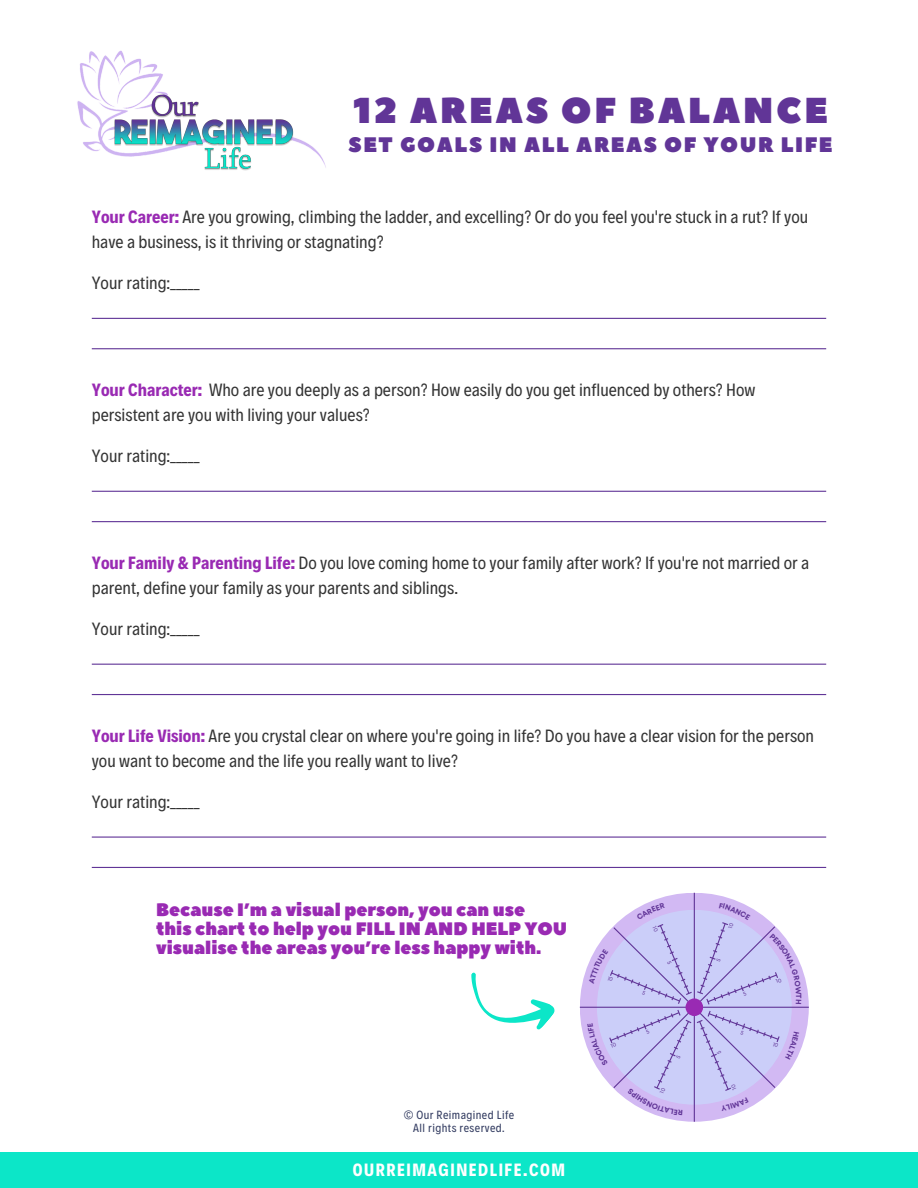
<style>
.page{position:relative;width:918px;height:1188px;background:#fff}
.page>*{position:absolute;margin:0;border:0;box-sizing:border-box;transform-origin:0 0}
.t1{font:36px "Peace Sans";letter-spacing:.075em;color:#613597}
.t2{font:21px "Peace Sans";letter-spacing:.075em;color:#613597}
.t3{font:18px/25px "Decalotype";color:#343434}
.t4{font:18px/19.2px "Peace Sans";color:#992ab3}
.t5{font:700 18px "Decalotype";letter-spacing:.085em;color:#fff}
.t6{font:12px/13px "Decalotype";letter-spacing:.035em;color:#323b60;text-align:center}
.s1{font-weight:700;color:#992ab3}
</style>
<div class="page">
<div style="left:0;top:1152px;width:918px;height:36px;background:#0ce6c8"></div>
<img style="left:77px;top:50px;width:249px;height:121px">
<hr style="left:92px;top:664px;width:734px;height:1px;background:#613597">
<hr style="left:92px;top:694px;width:734px;height:1px;background:#613597">
<hr style="left:92px;top:491px;width:734px;height:1px;background:#613597">
<hr style="left:92px;top:521px;width:734px;height:1px;background:#613597">
<hr style="left:92px;top:837px;width:734px;height:1px;background:#613597">
<hr style="left:92px;top:867px;width:734px;height:1px;background:#613597">
<hr style="left:92px;top:318px;width:734px;height:1px;background:#613597">
<hr style="left:92px;top:348px;width:734px;height:1px;background:#613597">
<div style="left:580px;top:893px;width:229px;height:229px;background:#d2b9f3;border-radius:50%"></div>
<hr style="left:694px;top:893px;width:1px;height:229px;background:#613597">
<hr style="left:580px;top:1007px;width:229px;height:1px;background:#613597">
<svg style="left:471px;top:972px;width:84px;height:58px"></svg>
<svg style="left:587px;top:902px;width:215px;height:213px"></svg>
<h4 class="t1" style="left:353px;top:87px;width:476px">12 AREAS OF BALANCE</h4>
<h4 class="t2" style="left:349px;top:130px;width:485px">SET GOALS IN ALL AREAS OF YOUR LIFE</h4>
<h4 class="t3" style="left:92px;top:203px;width:718px"><span class="s1">Your Career:</span> Are you growing, climbing the ladder, and excelling? Or do you feel you're stuck in a rut? If you have a business, is it thriving or stagnating?</h4>
<h4 class="t3" style="left:92px;top:269px;width:109px">Your rating:_____</h4>
<h4 class="t3" style="left:92px;top:376px;width:665px"><span class="s1">Your Character:</span> Who are you deeply as a person? How easily do you get influenced by others? How</h4>
<h4 class="t3" style="left:92px;top:401px;width:279px">persistent are you with living your values?</h4>
<h4 class="t3" style="left:92px;top:442px;width:109px">Your rating:_____</h4>
<h4 class="t3" style="left:92px;top:549px;width:719px"><span class="s1">Your Family &amp; Parenting Life:</span> Do you love coming home to your family after work? If you're not married or a parent, define your family as your parents and siblings.</h4>
<h4 class="t3" style="left:92px;top:615px;width:109px">Your rating:_____</h4>
<p class="t3" style="left:92px;top:722px;width:724px"><span class="s1">Your Life Vision:</span> Are you crystal clear on where you're going in life? Do you have a clear vision for the person you want to become and the life you really want to live?</p>
<p class="t3" style="left:92px;top:788px;width:109px">Your rating:_____</p>
<p class="t4" style="left:156px;top:901px;width:413px">Because I’m a visual person, you can use<br>this chart to help you FILL IN AND HELP YOU visualise the areas you’re less happy with.</p>
<h1 class="t6" style="left:404px;top:1107px;width:112px">© Our Reimagined Life<br>All rights reserved.</h1>
<p class="t5" style="left:353px;top:1158px;width:214px">OURREIMAGINEDLIFE.COM</p>
</div>
